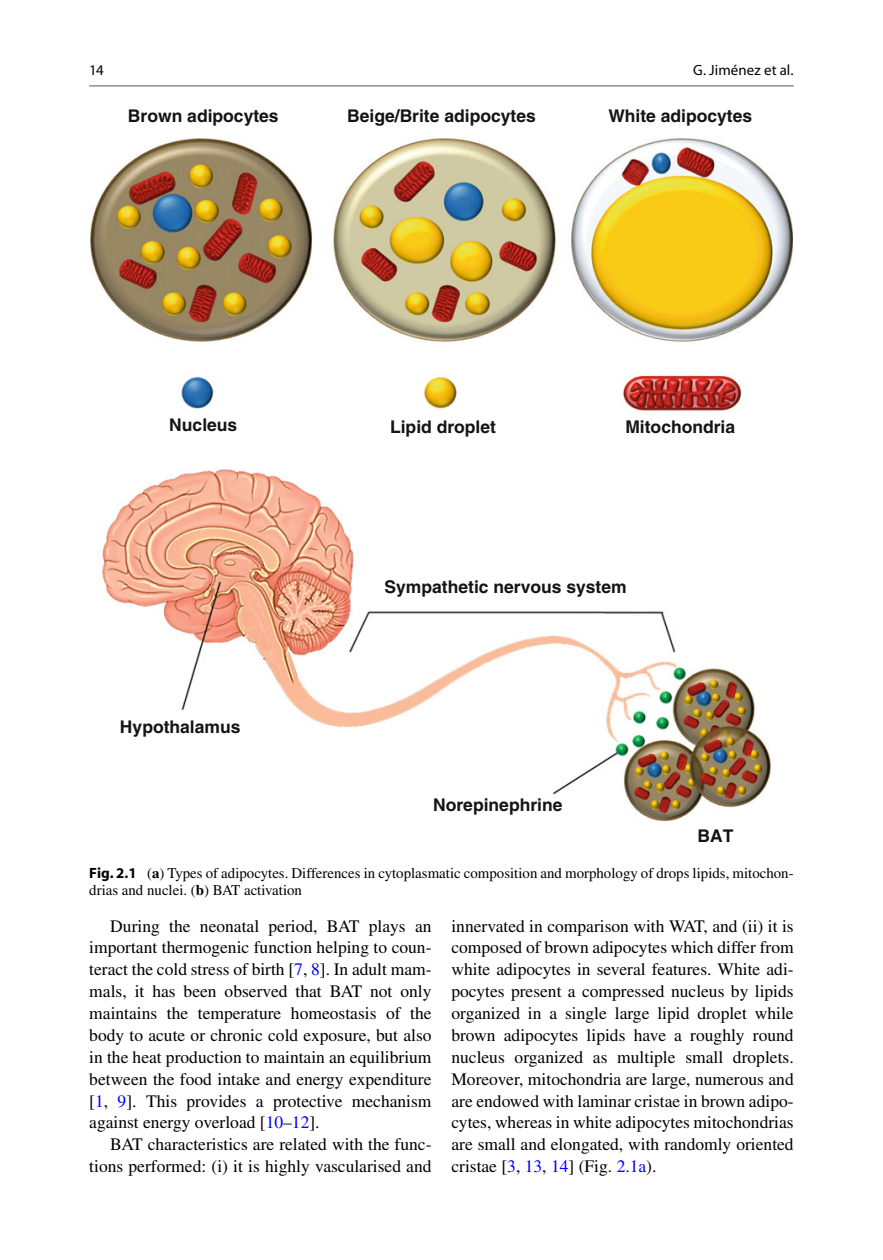
<style>
.page{position:relative;width:883px;height:1260px;background:#fff}
.page>*{position:absolute;margin:0;border:0;box-sizing:border-box;transform-origin:0 0}
.t1{font:17.5px/21.9px "Djnxwq Times";color:#000;text-align:justify}
.t2{font:700 17.5px "Hpcyxy Helvetica";color:#131413}
.t3{font:14.88px/17.5px "Djnxwq Times";color:#000}
.t4{font:14.88px "Krrjdb Myriad";letter-spacing:.01em;color:#000}
.s1{font-family:"Vvydcv Myriad";font-weight:700}
.s2{font-family:"Flpxdm Times";font-weight:700}
.s3{color:#0000fa}
</style>
<div class="page">
<img style="left:91px;top:139px;width:701px;height:682px">
<hr style="left:89px;top:85px;width:705px;height:2px;background:#9c9c9c">
<p class="t4" style="left:89px;top:64px;width:16px">14</p>
<p class="t2" style="left:128px;top:109px;width:152px">Brown adipocytes</p>
<p class="t4" style="left:693px;top:64px;width:102px">G. Jiménez et al.</p>
<p class="t2" style="left:347px;top:109px;width:190px">Beige/Brite adipocytes</p>
<p class="t2" style="left:608px;top:109px;width:145px">White adipocytes</p>
<p class="t2" style="left:169px;top:418px;width:70px">Nucleus</p>
<p class="t2" style="left:120px;top:720px;width:122px">Hypothalamus</p>
<p class="t2" style="left:390px;top:419px;width:107px">Lipid droplet</p>
<p class="t2" style="left:625px;top:419px;width:111px">Mitochondria</p>
<p class="t2" style="left:385px;top:580px;width:244px">Sympathetic nervous system</p>
<p class="t2" style="left:433px;top:798px;width:131px">Norepinephrine</p>
<p class="t2" style="left:698px;top:829px;width:37px">BAT</p>
<p class="t3" style="left:89px;top:865px;width:706px"><span class="s1">Fig. 2.1</span> ( <span class="s2">a</span> ) Types of adipocytes. Differences in cytoplasmatic composition and morphology of drops lipids, mitochon&shy;drias and nuclei. ( <span class="s2">b</span> ) BAT activation</p>
<p class="t1" style="left:89px;top:916px;width:344px;text-indent:21px">During the neonatal period, BAT plays an important thermogenic function helping to coun&shy;teract the cold stress of birth [ <span class="s3">7</span> , <span class="s3">8</span> ]. In adult mam&shy;mals, it has been observed that BAT not only maintains the temperature homeostasis of the body to acute or chronic cold exposure, but also in the heat production to maintain an equilibrium between the food intake and energy expenditure [ <span class="s3">1</span> , <span class="s3">9</span> ]. This provides a protective mechanism against energy overload [ <span class="s3">10</span> – <span class="s3">12</span> ].</p>
<p class="t1" style="left:89px;top:1135px;width:344px;text-align:right">BAT characteristics are related with the func&shy;tions performed: (i) it is highly vascularised and</p>
<p class="t1" style="left:451px;top:916px;width:344px">innervated in comparison with WAT, and (ii) it is composed of brown adipocytes which differ from white adipocytes in several features. White adi&shy;pocytes present a compressed nucleus by lipids organized in a single large lipid droplet while brown adipocytes lipids have a roughly round nucleus organized as multiple small droplets.<br>Moreover, mitochondria are large, numerous and are endowed with laminar cristae in brown adipo&shy;cytes, whereas in white adipocytes mitochondrias are small and elongated, with randomly oriented cristae [ <span class="s3">3</span> , <span class="s3">13</span> , <span class="s3">14</span> ] (Fig. <span class="s3">2.1a</span> ).</p>
</div>
